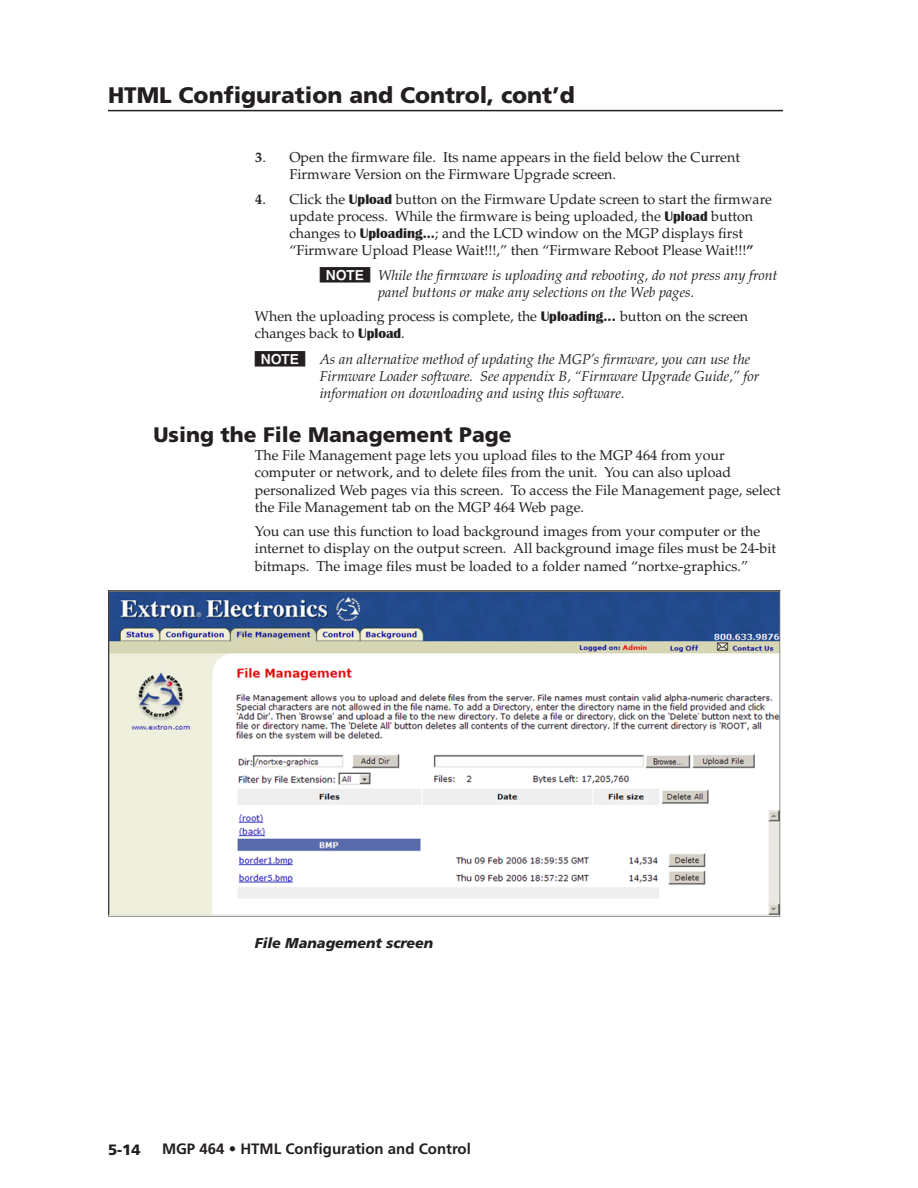
<style>
.page{position:relative;width:918px;height:1188px;background:#fff}
.page>*{position:absolute;margin:0;border:0;box-sizing:border-box;transform-origin:0 0}
.t1{font:900 22.5px "Frutiger";color:#231f20}
._1st-level_title_-_l{font:900 21px "Frutiger";color:#231f20}
.t2{font:700 15px "Frutiger";color:#231f20}
.t3{font:900 15px "Frutiger";color:#231f20}
.Body_text_-_lg_manua{font:14.25px/17.1px "Palatino";color:#231f20}
.Hanging_ind__-_step{font:14.25px/17.1px "Palatino";color:#231f20}
.Note__hanging_-_lg_m{font:italic 14.25px/17.1px "Palatino";color:#231f20}
.Figure_title_-_lg_ma{font:italic 900 14.25px "Frutiger";color:#231f20}
.Note__hanging_-_lg_m-2{font:14.25px "SIS Box";color:#231f20}
.s1{font-weight:700}
.s2{font-family:"Britannic";font-weight:700}
.s3{font-family:"SIS Box";font-style:normal}
</style>
<div class="page">
<hr style="left:108px;top:110px;width:675px;height:1px;background:#231f20">
<img style="left:108px;top:590px;width:673px;height:327px">
<h1 class="t1" style="left:108px;top:81px;width:468px">HTML Configuration and Control, cont’d</h1>
<p class="Hanging_ind__-_step" style="left:289px;top:149px;width:452px;text-indent:-34px"><span class="s1">3</span>. Open the firmware file. Its name appears in the field below the Current<br>Firmware Version on the Firmware Upgrade screen.</p>
<p class="Hanging_ind__-_step" style="left:289px;top:191px;width:484px;text-indent:-34px"><span class="s1">4</span>. Click the <span class="s2">Upload</span> button on the Firmware Update screen to start the firmware update process. While the firmware is being uploaded, the <span class="s2">Upload</span> button changes to <span class="s2">Uploading...</span>; and the LCD window on the MGP displays first “Firmware Upload Please Wait!!!,” then “Firmware Reboot Please Wait!!!<span class="s1">”</span></p>
<p class="Note__hanging_-_lg_m-2" style="left:320px;top:267px;width:52px">N</p>
<p class="Note__hanging_-_lg_m" style="left:378px;top:267px;width:401px">While the firmware is uploading and rebooting, do not press any front panel buttons or make any selections on the Web pages.</p>
<p class="Body_text_-_lg_manua" style="left:255px;top:308px;width:495px">When the uploading process is complete, the <span class="s2">Uploading...</span> button on the screen changes back to <span class="s2">Upload</span>.</p>
<p class="Note__hanging_-_lg_m" style="left:320px;top:351px;width:441px;text-indent:-65px"><span class="s3">N</span> As an alternative method of updating the MGP’s firmware, you can use the<br>Firmware Loader software. See appendix B, “Firmware Upgrade Guide,” for information on downloading and using this software.</p>
<p class="_1st-level_title_-_l" style="left:153px;top:422px;width:360px">Using the File Management Page</p>
<p class="Body_text_-_lg_manua" style="left:255px;top:447px;width:527px">The File Management page lets you upload files to the MGP 464 from your computer or network, and to delete files from the unit. You can also upload personalized Web pages via this screen. To access the File Management page, select the File Management tab on the MGP 464 Web page.</p>
<p class="Body_text_-_lg_manua" style="left:255px;top:523px;width:523px">You can use this function to load background images from your computer or the internet to display on the output screen. All background image files must be 24-bit bitmaps. The image files must be loaded to a folder named “nortxe-graphics.”</p>
<p class="Figure_title_-_lg_ma" style="left:255px;top:935px;width:180px">File Management screen</p>
<p class="t3" style="left:108px;top:1141px;width:34px">5-14</p>
<p class="t2" style="left:162px;top:1140px;width:310px">MGP 464 • HTML Configuration and Control</p>
</div>
